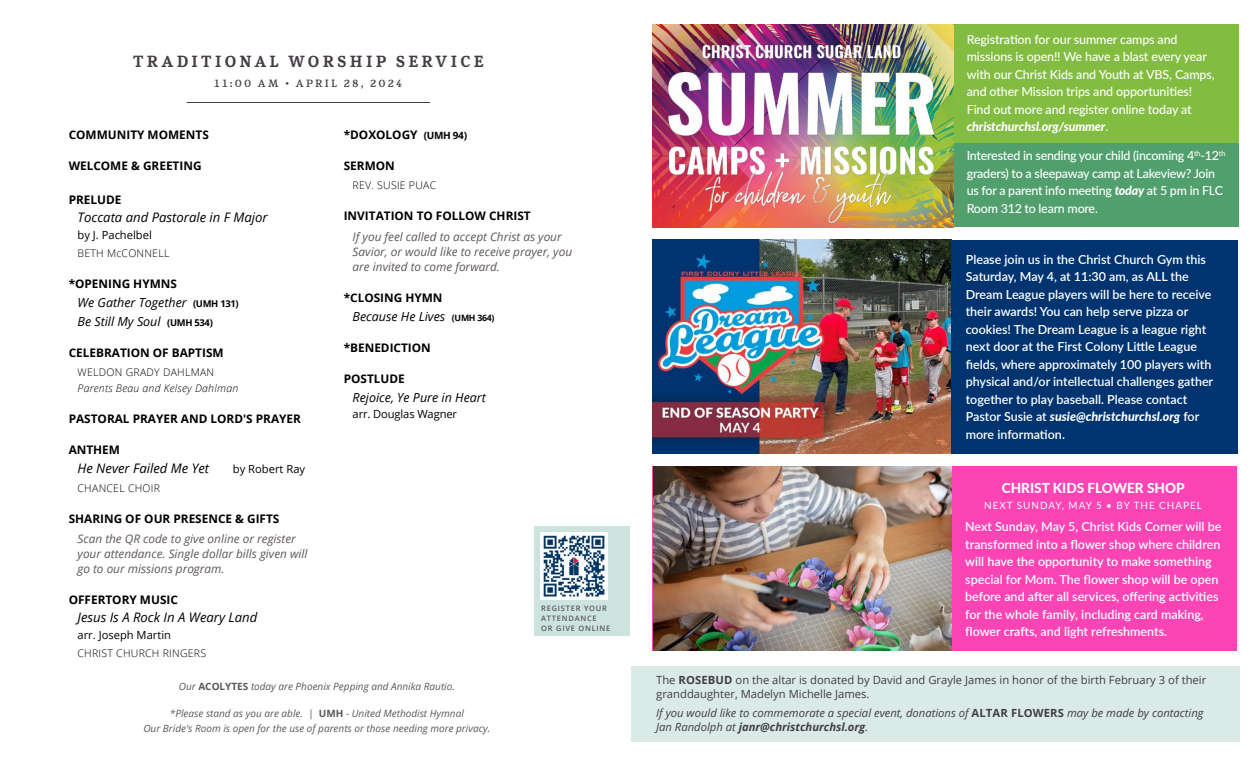
<style>
.page{position:relative;width:1260px;height:765px;background:#fff}
.page>*{position:absolute;margin:0;border:0;box-sizing:border-box;transform-origin:0 0}
.t1{font:700 15.75px "Rail";letter-spacing:.21em;color:#443e44}
.t2{font:800 13.75px "Lato";color:#fff}
.t3{font:italic 13.12px "Open Sans";color:#000}
.t4{font:600 12.5px/17.5px "Lato";color:#fff}
.t5{font:500 12.5px/17.5px "Lato";letter-spacing:-.015em;color:#fff}
.t6{font:italic 12.5px/18.8px "Open Sans";color:#000}
.t7{font:700 11.75px "Open Sans";color:#000}
.t8{font:italic 11.75px/15px "Open Sans";color:#5e575c}
.t9{font:italic 11.25px/13.8px "Open Sans";color:#443e44}
.t10{font:11.25px/13.8px "Open Sans";color:#443e44}
.t11{font:11.12px "Open Sans";color:#000}
.t12{font:500 10.75px "Rail";letter-spacing:.2em;color:#443e44}
.t13{font:300 10.5px "Open Sans";letter-spacing:.025em;color:#000}
.t14{font:italic 300 10.5px "Open Sans";letter-spacing:.025em;color:#000}
.t15{font:italic 10px/14.4px "Open Sans";color:#58595b;text-align:center}
.t16{font:10px "Lato";letter-spacing:.1em;color:#fff}
.t17{font:600 7.5px/10px "Open Sans";letter-spacing:.1em;color:#58595b}
.s1{font-weight:700;font-style:normal;font-size:9.38px}
.s2{font-size:10px}
.s3{font-weight:700;font-style:normal;font-size:8.75px}
.s4{font-weight:700;font-style:normal}
.s5{font-weight:800;font-style:italic}
.s6{font-weight:700}
</style>
<div class="page">
<div style="left:535px;top:526px;width:95px;height:110px;background:#cde3de"></div>
<img style="left:540px;top:532px;width:68px;height:68px">
<hr style="left:187px;top:102px;width:243px;height:1px;background:#443e44">
<div style="left:652px;top:466px;width:585px;height:185px;background:#fd44b5"></div>
<img style="left:652px;top:240px;width:299px;height:214px">
<div style="left:951px;top:240px;width:287px;height:213px;background:#003470"></div>
<img style="left:653px;top:466px;width:298px;height:184px">
<div style="left:654px;top:24px;width:585px;height:151px;background:#82bc41"></div>
<div style="left:953px;top:143px;width:285px;height:84px;background:#509f6d"></div>
<img style="left:652px;top:24px;width:302px;height:203px">
<div style="left:631px;top:667px;width:609px;height:75px;background:#d9eae7"></div>
<p class="t1" style="left:133px;top:51px;width:352px">TRADITIONAL WORSHIP SERVICE</p>
<p class="t12" style="left:214px;top:77px;width:190px">11:00 AM • APRIL 28, 2024</p>
<p class="t7" style="left:69px;top:127px;width:142px">COMMUNITY MOMENTS</p>
<p class="t7" style="left:69px;top:158px;width:134px">WELCOME &amp; GREETING</p>
<p class="t7" style="left:69px;top:191px;width:54px">PRELUDE</p>
<p class="t3" style="left:78px;top:209px;width:192px">Toccata and Pastorale in F Major</p>
<p class="t11" style="left:78px;top:227px;width:76px">by J. Pachelbel</p>
<p class="t13" style="left:78px;top:246px;width:93px">BETH McCONNELL</p>
<p class="t7" style="left:69px;top:276px;width:110px">*OPENING HYMNS</p>
<p class="t6" style="left:78px;top:293px;width:163px">We Gather Together <span class="s1">(UMH 131)<br></span>Be Still My Soul <span class="s1">(UMH 534)</span></p>
<p class="t7" style="left:69px;top:344px;width:157px">CELEBRATION OF BAPTISM</p>
<p class="t13" style="left:78px;top:365px;width:138px">WELDON GRADY DAHLMAN</p>
<p class="t14" style="left:78px;top:381px;width:162px">Parents Beau and Kelsey Dahlman</p>
<p class="t7" style="left:69px;top:410px;width:234px">PASTORAL PRAYER AND LORD'S PRAYER</p>
<p class="t7" style="left:69px;top:442px;width:53px">ANTHEM</p>
<p class="t3" style="left:78px;top:459px;width:133px">He Never Failed Me Yet</p>
<p class="t11" style="left:233px;top:461px;width:74px">by Robert Ray</p>
<p class="t13" style="left:78px;top:481px;width:84px">CHANCEL CHOIR</p>
<p class="t7" style="left:69px;top:510px;width:212px">SHARING OF OUR PRESENCE &amp; GIFTS</p>
<p class="t8" style="left:78px;top:531px;width:232px">Scan the QR code to give online or register your attendance. Single dollar bills given will go to our missions program.</p>
<p class="t7" style="left:69px;top:591px;width:111px">OFFERTORY MUSIC</p>
<p class="t3" style="left:78px;top:609px;width:181px">Jesus Is A Rock In A Weary Land</p>
<p class="t11" style="left:78px;top:627px;width:95px">arr. Joseph Martin</p>
<p class="t13" style="left:78px;top:646px;width:130px">CHRIST CHURCH RINGERS</p>
<p class="t7" style="left:344px;top:127px;width:125px">*DOXOLOGY <span class="s2">(UMH 94)</span></p>
<p class="t7" style="left:344px;top:158px;width:53px">SERMON</p>
<p class="t13" style="left:353px;top:178px;width:85px">REV. SUSIE PUAC</p>
<p class="t7" style="left:344px;top:208px;width:188px">INVITATION TO FOLLOW CHRIST</p>
<p class="t8" style="left:353px;top:229px;width:221px">If you feel called to accept Christ as your<br>Savior, or would like to receive prayer, you are invited to come forward.</p>
<p class="t7" style="left:344px;top:289px;width:100px">*CLOSING HYMN</p>
<p class="t6" style="left:353px;top:306px;width:143px">Because He Lives <span class="s3">(UMH 364)</span></p>
<p class="t7" style="left:344px;top:339px;width:89px">*BENEDICTION</p>
<p class="t7" style="left:344px;top:370px;width:63px">POSTLUDE</p>
<p class="t6" style="left:353px;top:387px;width:135px">Rejoice, Ye Pure in Heart</p>
<p class="t11" style="left:353px;top:406px;width:106px">arr. Douglas Wagner</p>
<p class="t17" style="left:541px;top:603px;width:71px">REGISTER YOUR<br>ATTENDANCE<br>OR GIVE ONLINE</p>
<p class="t15" style="left:179px;top:679px;width:278px">Our <span class="s4">ACOLYTES</span> today are Phoenix Pepping and Annika Rautio.</p>
<p class="t15" style="left:143px;top:706px;width:348px">*Please stand as you are able. | <span class="s4">UMH</span> - United Methodist Hymnal<br>Our Bride's Room is open for the use of parents or those needing more privacy.</p>
<p class="t5" style="left:967px;top:30px;width:249px">Registration for our summer camps and missions is open!! We have a blast every year with our Christ Kids and Youth at VBS, Camps, and other Mission trips and opportunities!<br>Find out more and register online today at <span class="s5">christchurchsl.org/summer</span>.</p>
<p class="t5" style="left:967px;top:146px;width:260px">Interested in sending your child (incoming 4<sup>th</sup>-12<sup>th </sup>graders) to a sleepaway camp at Lakeview? Join us for a parent info meeting <span class="s5">today</span> at 5 pm in FLC Room 312 to learn more.</p>
<p class="t4" style="left:966px;top:250px;width:249px">Please join us in the Christ Church Gym this Saturday, May 4, at 11:30 am, as ALL the Dream League players will be here to receive their awards! You can help serve pizza or cookies! The Dream League is a league right next door at the First Colony Little League fields, where approximately 100 players with physical and/or intellectual challenges gather together to play baseball. Please contact Pastor Susie at <span class="s5">susie@christchurchsl.org</span> for more information.</p>
<p class="t2" style="left:1002px;top:477px;width:184px">CHRIST KIDS FLOWER SHOP</p>
<p class="t16" style="left:984px;top:498px;width:219px">NEXT SUNDAY, MAY 5 • BY THE CHAPEL</p>
<p class="t4" style="left:965px;top:517px;width:258px">Next Sunday, May 5, Christ Kids Corner will be transformed into a flower shop where children will have the opportunity to make something special for Mom. The flower shop will be open before and after all services, offering activities for the whole family, including card making, flower crafts, and light refreshments.</p>
<p class="t10" style="left:656px;top:673px;width:552px">The <span class="s6">ROSEBUD</span> on the altar is donated by David and Grayle James in honor of the birth February 3 of their granddaughter, Madelyn Michelle James.</p>
<p class="t9" style="left:656px;top:706px;width:549px">If you would like to commemorate a special event, donations of <span class="s4">ALTAR FLOWERS</span> may be made by contacting<br>Jan Randolph at <span class="s6">janr@christchurchsl.org</span>.</p>
</div>
